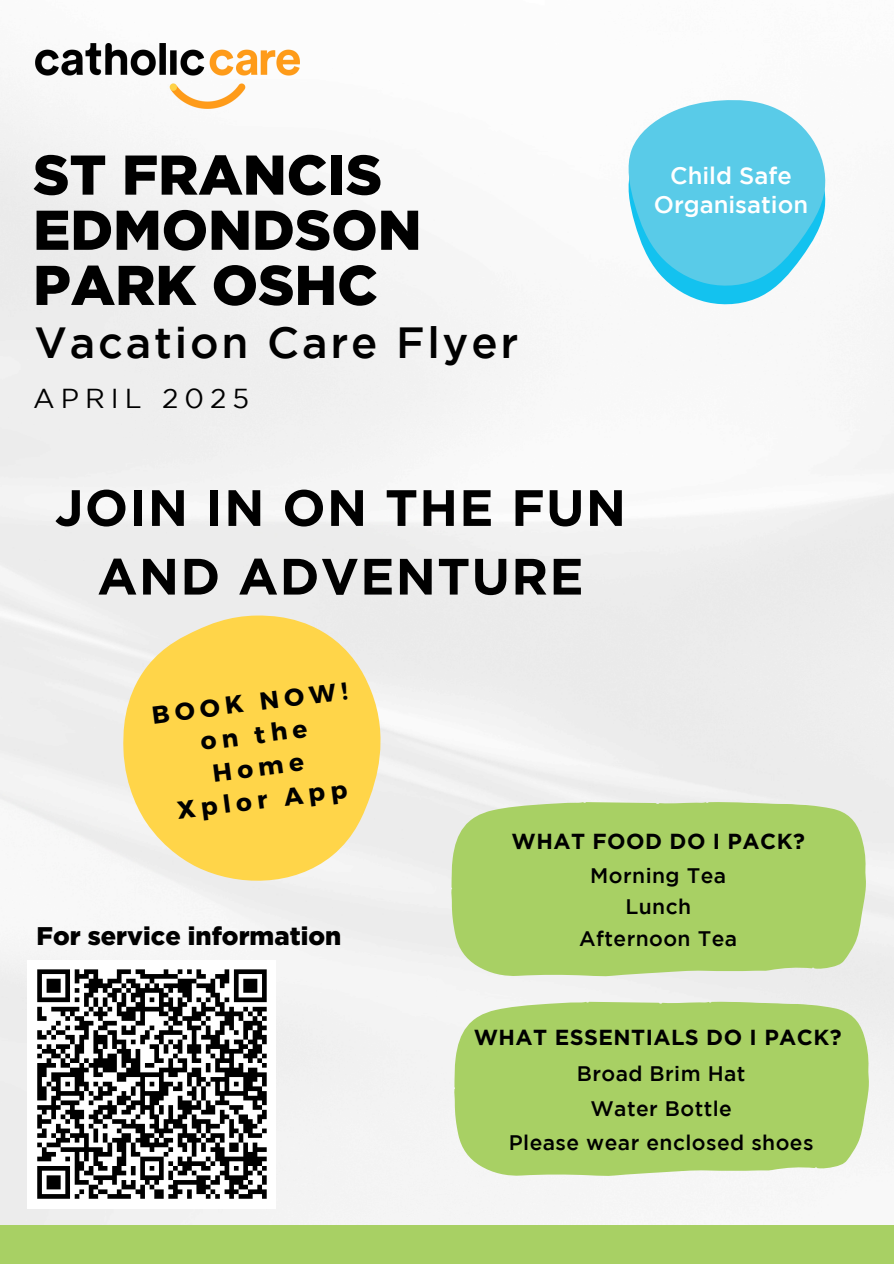
<style>
.page{position:relative;width:894px;height:1264px;background:#fff}
.page>*{position:absolute;margin:0;border:0;box-sizing:border-box;transform-origin:0 0}
.t1{font:900 55.8px/55.2px "Gotham";color:#000}
.t2{font:700 51px/68.7px "Gotham";letter-spacing:.025em;color:#000;text-align:center}
.t3{font:500 43.5px "Gotham";letter-spacing:.065em;color:#000}
.t4{font:27.3px "Gotham";letter-spacing:.22em;color:#000}
.t5{font:900 25.5px "Gotham";color:#000}
.t6{font:700 24.6px/32.7px "Montserrat";color:#000;text-align:center}
.t7{font:500 23.85px/28.5px "Gotham";color:#fff;text-align:center}
.t8{font:700 21.75px "Gotham";letter-spacing:.02em;color:#000}
.t9{font:500 21px/31.5px "Gotham";letter-spacing:.02em;color:#000;text-align:center}
</style>
<div class="page">
<img style="left:0;top:43px;width:893px;height:1181px">
<img style="left:36px;top:44px;width:263px;height:64px">
<svg style="left:614px;top:305px;width:232px;height:19px"></svg>
<svg style="left:614px;top:78px;width:232px;height:227px;fill:#59cbe8"></svg>
<div style="left:28px;top:960px;width:248px;height:248px;background:#fff"></div>
<svg style="left:37px;top:969px;width:230px;height:230px"></svg>
<div style="left:0;top:1224px;width:893px;height:39px;background:#a8d064"></div>
<svg style="left:447px;top:791px;width:421px;height:199px;background:#b5d67f"></svg>
<svg style="left:122px;top:615px;width:268px;height:272px;background:#fadb73"></svg>
<svg style="left:450px;top:990px;width:421px;height:199px;fill:#a8d064"></svg>
<p class="t1" style="left:33px;top:146px;width:390px">ST FRANCIS<br>EDMONDSON<br>PARK OSHC</p>
<h1 class="t3" style="left:34px;top:326px;width:485px">Vacation Care Flyer</h1>
<p class="t4" style="left:33px;top:388px;width:217px">APRIL 2025</p>
<p class="t2" style="left:55px;top:472px;width:572px">JOIN IN ON THE FUN<br>AND ADVENTURE</p>
<h2 class="t7" style="left:653px;top:163px;width:156px">Child Safe<br>Organisation</h2>
<h5 class="t6" style="left:150px;top:697px;width:198px;rotate:-7deg">BOOK NOW! on the<br>Home<br>Xplor App</h5>
<p class="t5" style="left:37px;top:921px;width:306px">For service information</p>
<h3 class="t8" style="left:511px;top:828px;width:295px">WHAT FOOD DO I PACK?</h3>
<h3 class="t9" style="left:579px;top:861px;width:159px">Morning Tea<br>Lunch<br>Afternoon Tea</h3>
<h1 class="t8" style="left:473px;top:1024px;width:369px">WHAT ESSENTIALS DO I PACK?</h1>
<p class="t9" style="left:576px;top:1058px;width:170px">Broad Brim Hat</p>
<h4 class="t9" style="left:590px;top:1093px;width:143px">Water Bottle</h4>
<h4 class="t9" style="left:508px;top:1128px;width:306px">Please wear enclosed shoes</h4>
</div>
